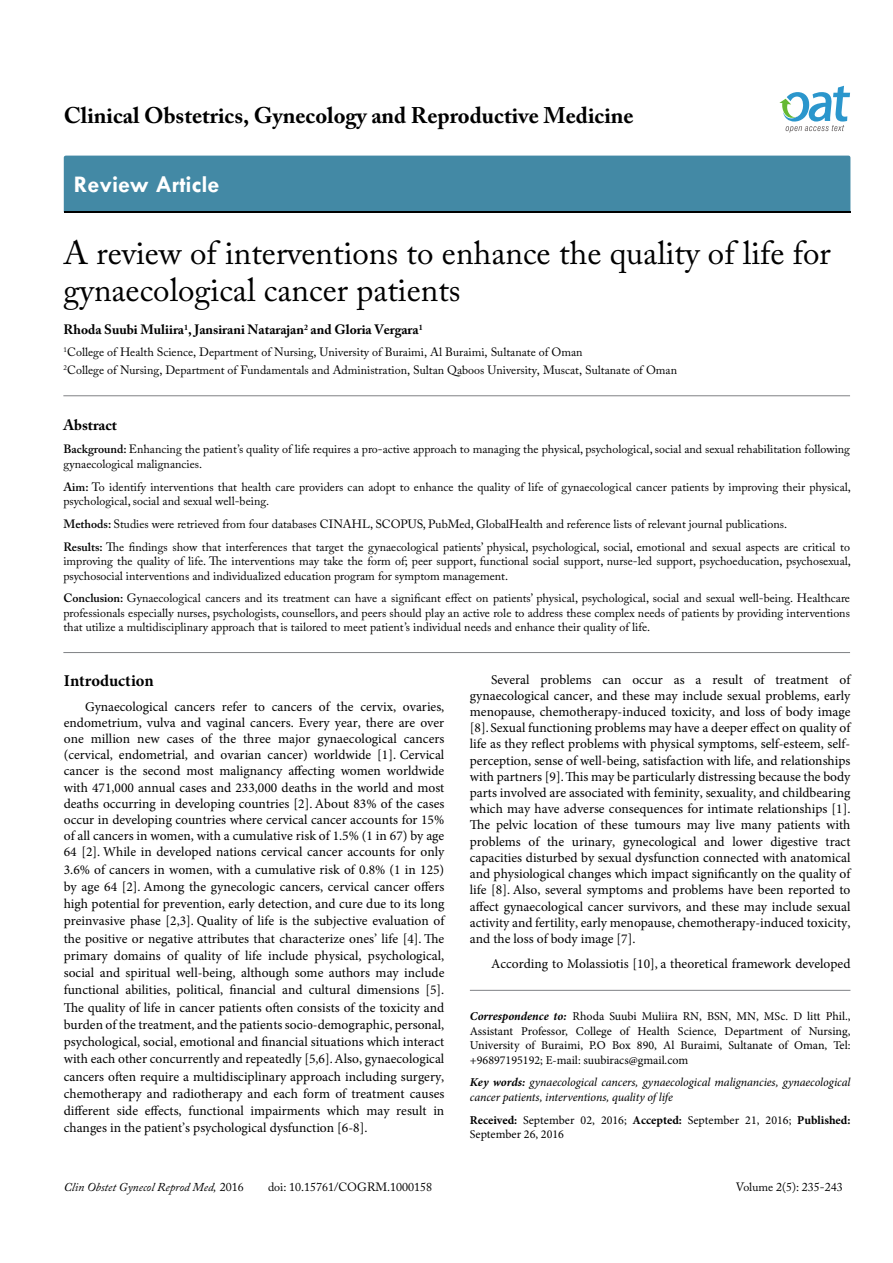
<style>
.page{position:relative;width:893px;height:1263px;background:#fff}
.page>*{position:absolute;margin:0;border:0;box-sizing:border-box;transform-origin:0 0}
.t1{font:33px/37.5px "Adobe Caslon Pro";color:#000}
.t2{font:700 24px "Tw Cen";color:#fff}
.t3{font:700 22.5px "Adobe Caslon Pro";color:#000}
.t4{font:700 16.5px "Minion Pro";letter-spacing:-.005em;color:#000}
.t5{font:700 15px "Adobe Caslon Pro";color:#000}
.t6{font:13.5px/16.8px "Minion Pro";color:#000;text-align:justify}
.t7{font:700 13.5px "Adobe Caslon Pro";color:#000}
.t8{font:12px/14.4px "Adobe Caslon Pro";color:#000}
.t9{font:12px/14.4px "Minion Pro";color:#000;text-align:justify}
.t10{font:italic 12px/14.4px "Minion Pro";letter-spacing:-.005em;color:#000}
.t11{font:italic 12px "Adobe Caslon Pro";color:#000}
.s1{font-weight:600}
.s2{font-weight:700;font-style:italic}
.s3{font-weight:700}
.s4{font-style:normal}
</style>
<div class="page">
<div style="left:64px;top:156px;width:786px;height:56px;background:#4389a5"></div>
<svg style="left:779px;top:86px;width:71px;height:47px"></svg>
<hr style="left:63px;top:395px;width:787px;height:1px;background:#808285">
<hr style="left:63px;top:652px;width:787px;height:1px;background:#808285">
<hr style="left:470px;top:990px;width:380px;height:1px;background:#808285">
<h3 class="t3" style="left:64px;top:102px;width:571px">Clinical Obstetrics, Gynecology and Reproductive Medicine</h3>
<h2 class="t2" style="left:74px;top:170px;width:147px">Review Article</h2>
<h1 class="t1" style="left:64px;top:233px;width:769px">A review of interventions to enhance the quality of life for gynaecological cancer patients</h1>
<p class="t7" style="left:64px;top:322px;width:361px">Rhoda Suubi Muliira<sup>1</sup>, Jansirani Natarajan<sup>2</sup> and Gloria Vergara<sup>1</sup></p>
<p class="t8" style="left:64px;top:343px;width:615px;line-height:18px"><sup>1</sup>College of Health Science, Department of Nursing, University of Buraimi, Al Buraimi, Sultanate of Oman<br><sup>2</sup>College of Nursing, Department of Fundamentals and Administration, Sultan Qaboos University, Muscat, Sultanate of Oman</p>
<p class="t5" style="left:63px;top:416px;width:55px">Abstract</p>
<p class="t8" style="left:63px;top:442px;width:788px"><span class="s1">Background:</span> Enhancing the patient’s quality of life requires a pro-active approach to managing the physical, psychological, social and sexual rehabilitation following gynaecological malignancies.</p>
<p class="t8" style="left:63px;top:479px;width:789px"><span class="s1">Aim:</span> To identify interventions that health care providers can adopt to enhance the quality of life of gynaecological cancer patients by improving their physical, psychological, social and sexual well-being.</p>
<p class="t8" style="left:63px;top:512px;width:788px;line-height:23px"><span class="s1">Methods:</span> Studies were retrieved from four databases CINAHL, SCOPUS, PubMed, GlobalHealth and reference lists of relevant journal publications.<br><span class="s1">Results:</span> The findings show that interferences that target the gynaecological patients’ physical, psychological, social, emotional and sexual aspects are critical to</p>
<p class="t8" style="left:63px;top:554px;width:789px">improving the quality of life. The interventions may take the form of; peer support, functional social support, nurse-led support, psychoeducation, psychosexual, psychosocial interventions and individualized education program for symptom management.</p>
<p class="t8" style="left:63px;top:591px;width:788px;text-align:justify"><span class="s1">Conclusion:</span> Gynaecological cancers and its treatment can have a significant effect on patients’ physical, psychological, social and sexual well-being. Healthcare professionals especially nurses, psychologists, counsellors, and peers should play an active role to address these complex needs of patients by providing interventions that utilize a multidisciplinary approach that is tailored to meet patient’s individual needs and enhance their quality of life.</p>
<p class="t4" style="left:64px;top:669px;width:91px">Introduction</p>
<p class="t6" style="left:64px;top:698px;width:382px;text-indent:21px">Gynaecological cancers refer to cancers of the cervix, ovaries, endometrium, vulva and vaginal cancers. Every year, there are over one million new cases of the three major gynaecological cancers (cervical, endometrial, and ovarian cancer) worldwide [1]. Cervical cancer is the second most malignancy affecting women worldwide with 471,000 annual cases and 233,000 deaths in the world and most deaths occurring in developing countries [2]. About 83% of the cases occur in developing countries where cervical cancer accounts for 15% of all cancers in women, with a cumulative risk of 1.5% (1 in 67) by age 64 [2]. While in developed nations cervical cancer accounts for only 3.6% of cancers in women, with a cumulative risk of 0.8% (1 in 125) by age 64 [2]. Among the gynecologic cancers, cervical cancer offers high potential for prevention, early detection, and cure due to its long preinvasive phase [2,3]. Quality of life is the subjective evaluation of the positive or negative attributes that characterize ones’ life [4]. The primary domains of quality of life include physical, psychological, social and spiritual well-being, although some authors may include functional abilities, political, financial and cultural dimensions [5].<br>The quality of life in cancer patients often consists of the toxicity and burden of the treatment, and the patients socio-demographic, personal, psychological, social, emotional and financial situations which interact with each other concurrently and repeatedly [5,6].Also, gynaecological cancers often require a multidisciplinary approach including surgery, chemotherapy and radiotherapy and each form of treatment causes different side effects, functional impairments which may result in changes in the patient’s psychological dysfunction [6-8].</p>
<p class="t6" style="left:470px;top:671px;width:382px;line-height:16.2px;text-indent:21px">Several problems can occur as a result of treatment of gynaecological cancer, and these may include sexual problems, early menopause, chemotherapy-induced toxicity, and loss of body image [8]. Sexual functioning problems may have a deeper effect on quality of life as they reflect problems with physical symptoms, self-esteem, self&shy;perception, sense of well-being, satisfaction with life, and relationships with partners [9].This may be particularly distressing because the body parts involved are associated with feminity, sexuality, and childbearing which may have adverse consequences for intimate relationships [1].<br>The pelvic location of these tumours may live many patients with problems of the urinary, gynecological and lower digestive tract capacities disturbed by sexual dysfunction connected with anatomical and physiological changes which impact significantly on the quality of life [8]. Also, several symptoms and problems have been reported to affect gynaecological cancer survivors, and these may include sexual activity and fertility, early menopause, chemotherapy-induced toxicity, and the loss of body image [7].</p>
<p class="t6" style="left:491px;top:955px;width:361px">According to Molassiotis [10], a theoretical framework developed</p>
<p class="t9" style="left:470px;top:1009px;width:382px"><span class="s2">Correspondence to:</span> Rhoda Suubi Muliira RN, BSN, MN, MSc. D litt Phil., Assistant Professor, College of Health Science, Department of Nursing, University of Buraimi, P.O Box 890, Al Buraimi, Sultanate of Oman, Tel: +96897195192; E-mail: suubiracs@gmail.com</p>
<p class="t10" style="left:470px;top:1075px;width:382px"><span class="s3">Key words:</span> gynaecological cancers, gynaecological malignancies, gynaecological cancer patients, interventions, quality of life</p>
<p class="t9" style="left:470px;top:1113px;width:382px"><span class="s3">Received:</span> September 02, 2016; <span class="s3">Accepted:</span> September 21, 2016; <span class="s3">Published:<br></span>September 26, 2016</p>
<p class="t11" style="left:64px;top:1180px;width:181px">Clin Obstet Gynecol Reprod Med, <span class="s4">2016</span></p>
<p class="t8" style="left:268px;top:1180px;width:166px">doi: 10.15761/COGRM.1000158</p>
<p class="t8" style="left:736px;top:1180px;width:108px">Volume 2(5): 235-243</p>
</div>
